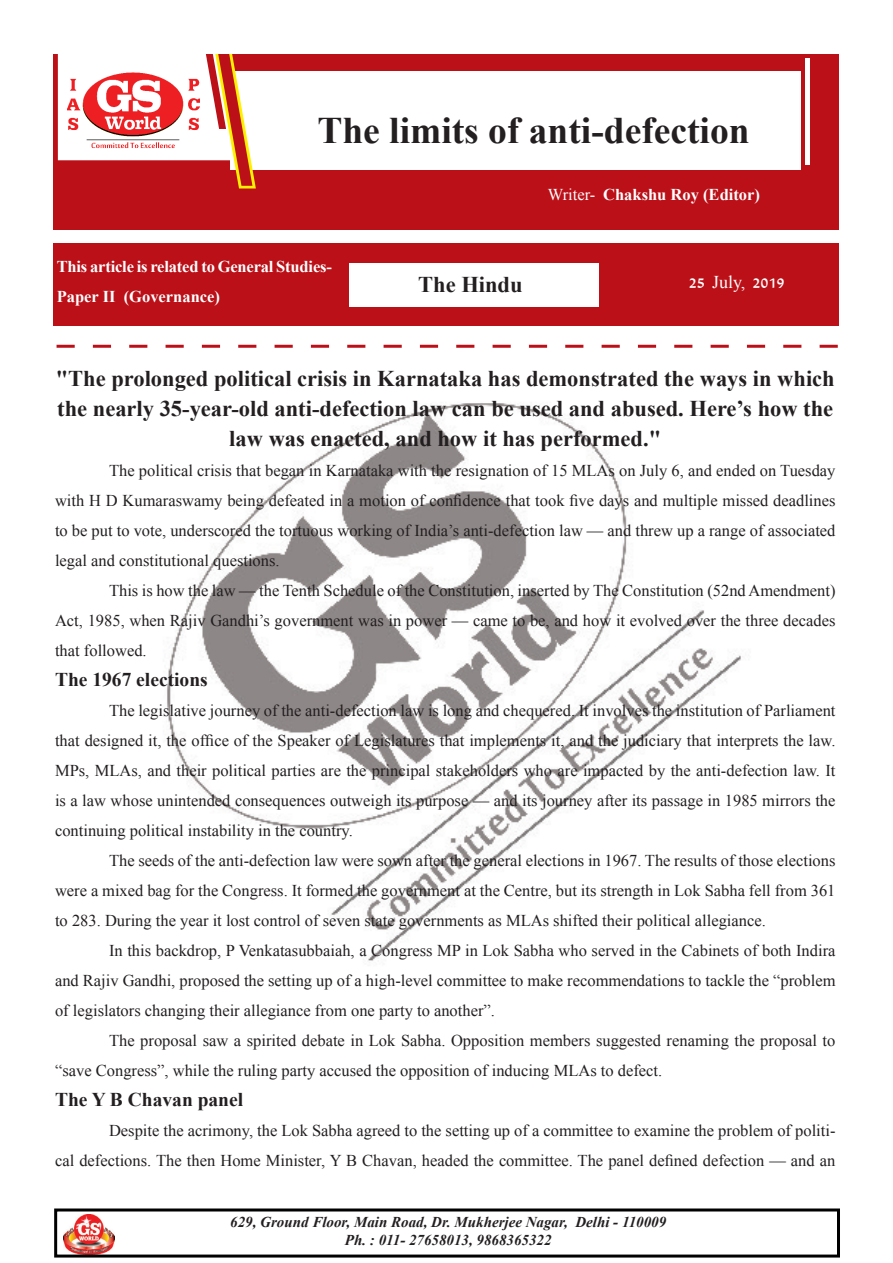
<style>
.page{position:relative;width:893px;height:1263px;background:#fff}
.page>*{position:absolute;margin:0;border:0;box-sizing:border-box;transform-origin:0 0}
.t1{font:700 37.5px "Times New Roman";color:#231f20}
.t2{font:700 22.5px/30px "Times New Roman";color:#231f20;text-align:center}
.t3{font:700 19.5px "Times New Roman";color:#231f20}
.t4{font:700 18px "Walkman Chanakya 905";color:#fff}
.t5{font:16.5px/30px "Times New Roman";color:#231f20;text-align:justify}
.t6{font:700 16.5px/30px "Times New Roman";letter-spacing:-.01em;color:#fff}
.t7{font:italic 700 15px/18px "Times New Roman";color:#231f20;text-align:center}
.s1{font-weight:400}
.s2{font-family:"Times New Roman";font-weight:400}
</style>
<div class="page">
<img style="left:64px;top:1215px;width:50px;height:38px">
<div style="left:54px;top:1208px;width:786px;height:49px;border:3px solid #000"></div>
<img style="left:167px;top:403px;width:574px;height:558px">
<svg style="left:57px;top:345px;width:781px;height:3px"></svg>
<div style="left:54px;top:54px;width:785px;height:176px;background:#bb1018"></div>
<div style="left:54px;top:243px;width:785px;height:82px;background:#bb1018"></div>
<div style="left:349px;top:263px;width:250px;height:43px;background:#fff"></div>
<div style="left:231px;top:71px;width:570px;height:99px;background:#fff"></div>
<svg style="left:58px;top:54px;width:198px;height:134px"></svg>
<svg style="left:805px;top:58px;width:4px;height:107px"></svg>
<h1 class="t1" style="left:317px;top:105px;width:434px">The limits of anti-defection</h1>
<p class="t6" style="left:57px;top:251px;width:277px">This article is related to General Studies-<br>Paper II (Governance)</p>
<p class="t6" style="left:548px;top:179px;width:214px"><span class="s1">Writer-</span> Chakshu Roy (Editor)</p>
<h2 class="t2" style="left:418px;top:268px;width:106px">The Hindu</h2>
<p class="t4" style="left:689px;top:272px;width:97px">25 <span class="s2">July,</span> 2019</p>
<h2 class="t2" style="left:56px;top:363px;width:781px">"The prolonged political crisis in Karnataka has demonstrated the ways in which the nearly 35-year-old anti-defection law can be used and abused. Here’s how the law was enacted, and how it has performed."</h2>
<p class="t5" style="left:55px;top:455px;width:782px;text-indent:54px">The political crisis that began in Karnataka with the resignation of 15 MLAs on July 6, and ended on Tuesday with H D Kumaraswamy being defeated in a motion of confidence that took five days and multiple missed deadlines to be put to vote, underscored the tortuous working of India’s anti-defection law — and threw up a range of associated legal and constitutional questions.</p>
<p class="t5" style="left:55px;top:575px;width:782px;text-indent:54px">This is how the law — the Tenth Schedule of the Constitution, inserted by The Constitution (52nd Amendment)<br>Act, 1985, when Rajiv Gandhi’s government was in power — came to be, and how it evolved over the three decades that followed.</p>
<p class="t3" style="left:55px;top:666px;width:154px">The 1967 elections</p>
<p class="t5" style="left:55px;top:695px;width:782px;text-indent:54px">The legislative journey of the anti-defection law is long and chequered. It involves the institution of Parliament that designed it, the office of the Speaker of Legislatures that implements it, and the judiciary that interprets the law.<br>MPs, MLAs, and their political parties are the principal stakeholders who are impacted by the anti-defection law. It is a law whose unintended consequences outweigh its purpose — and its journey after its passage in 1985 mirrors the continuing political instability in the country.</p>
<p class="t5" style="left:55px;top:845px;width:782px;text-indent:54px">The seeds of the anti-defection law were sown after the general elections in 1967. The results of those elections were a mixed bag for the Congress. It formed the government at the Centre, but its strength in Lok Sabha fell from 361 to 283. During the year it lost control of seven state governments as MLAs shifted their political allegiance.</p>
<p class="t5" style="left:55px;top:935px;width:782px;text-indent:54px">In this backdrop, P Venkatasubbaiah, a Congress MP in Lok Sabha who served in the Cabinets of both Indira and Rajiv Gandhi, proposed the setting up of a high-level committee to make recommendations to tackle the “problem of legislators changing their allegiance from one party to another”.</p>
<p class="t5" style="left:55px;top:1025px;width:782px;text-indent:54px">The proposal saw a spirited debate in Lok Sabha. Opposition members suggested renaming the proposal to “save Congress”, while the ruling party accused the opposition of inducing MLAs to defect.</p>
<p class="t3" style="left:55px;top:1086px;width:190px">The Y B Chavan panel</p>
<p class="t5" style="left:55px;top:1115px;width:782px;text-align:right">Despite the acrimony, the Lok Sabha agreed to the setting up of a committee to examine the problem of politi-<br>cal defections. The then Home Minister, Y B Chavan, headed the committee. The panel defined defection — and an</p>
<p class="t7" style="left:230px;top:1212px;width:437px">629, Ground Floor, Main Road, Dr. Mukherjee Nagar, Delhi - 110009<br>Ph. : 011- 27658013, 9868365322</p>
</div>
